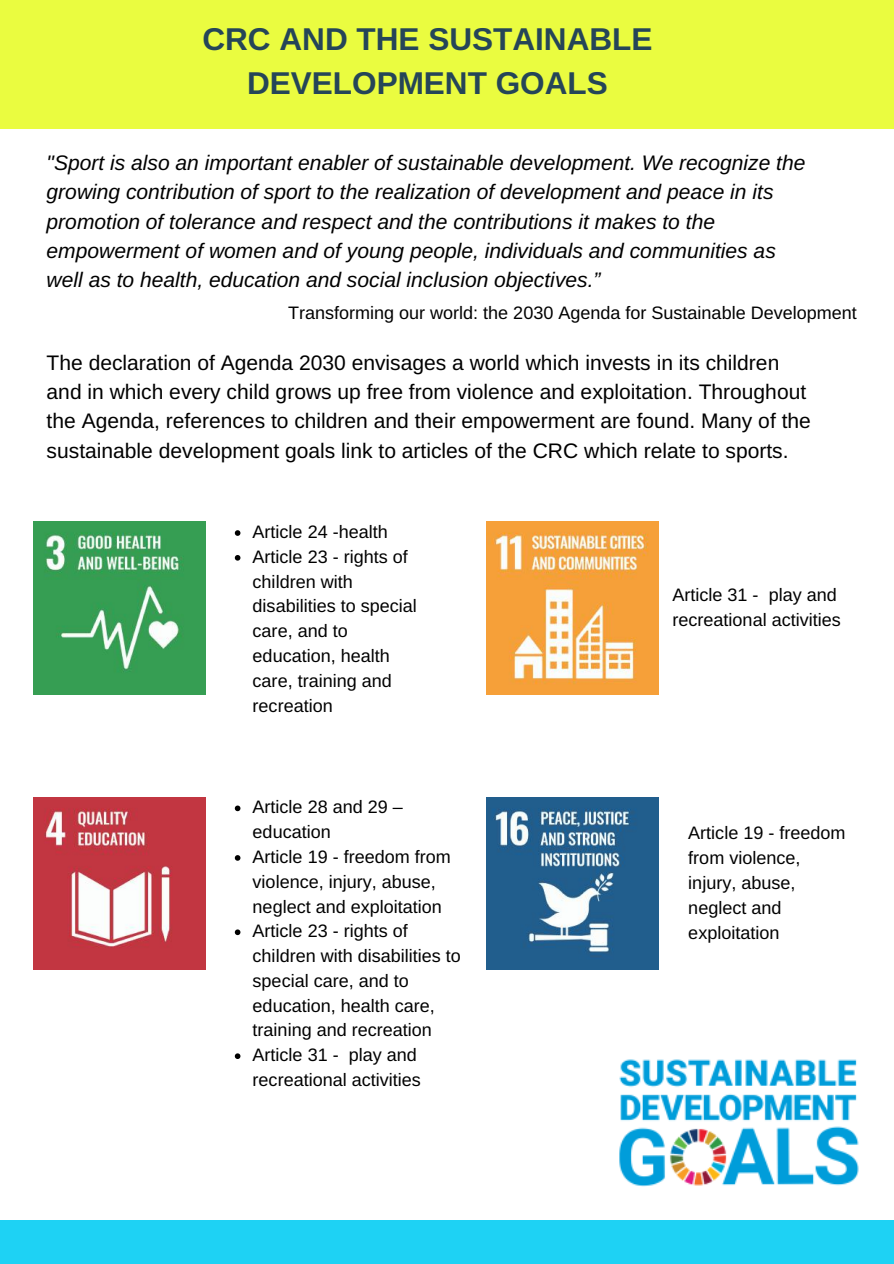
<style>
.page{position:relative;width:894px;height:1264px;background:#fff}
.page>*{position:absolute;margin:0;border:0;box-sizing:border-box;transform-origin:0 0}
.t1{font:700 31.5px/44px "Arimo";color:#254558;text-align:center}
.t2{font:italic 21px/29.2px "Arimo";color:#000}
.t3{font:21px/29.2px "Arimo";color:#000}
.t4{font:18px/24.8px "Arimo";color:#000}
</style>
<div class="page">
<div style="left:0;top:1220px;width:893px;height:43px;background:#1ed2f4"></div>
<div style="left:0;top:0;width:893px;height:128px;background:#eafc40"></div>
<img style="left:619px;top:1059px;width:240px;height:128px">
<img style="left:33px;top:522px;width:172px;height:172px">
<img style="left:33px;top:797px;width:172px;height:172px">
<img style="left:486px;top:522px;width:172px;height:172px">
<img style="left:486px;top:797px;width:172px;height:172px">
<svg style="left:235px;top:530px;width:5px;height:6px"></svg>
<svg style="left:235px;top:555px;width:5px;height:5px"></svg>
<svg style="left:235px;top:805px;width:5px;height:6px"></svg>
<svg style="left:235px;top:855px;width:5px;height:5px"></svg>
<svg style="left:235px;top:929px;width:5px;height:6px"></svg>
<svg style="left:235px;top:1053px;width:5px;height:5px"></svg>
<h1 class="t1" style="left:202px;top:17px;width:451px">CRC AND THE SUSTAINABLE<br>DEVELOPMENT GOALS</h1>
<p class="t2" style="left:47px;top:148px;width:760px">"Sport is also an important enabler of sustainable development. We recognize the growing contribution of sport to the realization of development and peace in its promotion of tolerance and respect and the contributions it makes to the empowerment of women and of young people, individuals and communities as well as to health, education and social inclusion objectives.”</p>
<p class="t4" style="left:288px;top:300px;width:570px">Transforming our world: the 2030 Agenda for Sustainable Development</p>
<p class="t3" style="left:47px;top:348px;width:765px">The declaration of Agenda 2030 envisages a world which invests in its children and in which every child grows up free from violence and exploitation. Throughout the Agenda, references to children and their empowerment are found. Many of the sustainable development goals link to articles of the CRC which relate to sports.</p>
<p class="t4" style="left:252px;top:519px;width:166px">Article 24 -health<br>Article 23 - rights of children with disabilities to special care, and to education, health care, training and recreation</p>
<p class="t4" style="left:252px;top:794px;width:210px">Article 28 and 29 – education<br>Article 19 - freedom from violence, injury, abuse, neglect and exploitation<br>Article 23 - rights of children with disabilities to special care, and to education, health care, training and recreation<br>Article 31 - play and recreational activities</p>
<p class="t4" style="left:672px;top:582px;width:170px">Article 31 - play and recreational activities</p>
<p class="t4" style="left:688px;top:820px;width:159px">Article 19 - freedom from violence, injury, abuse, neglect and exploitation</p>
</div>
